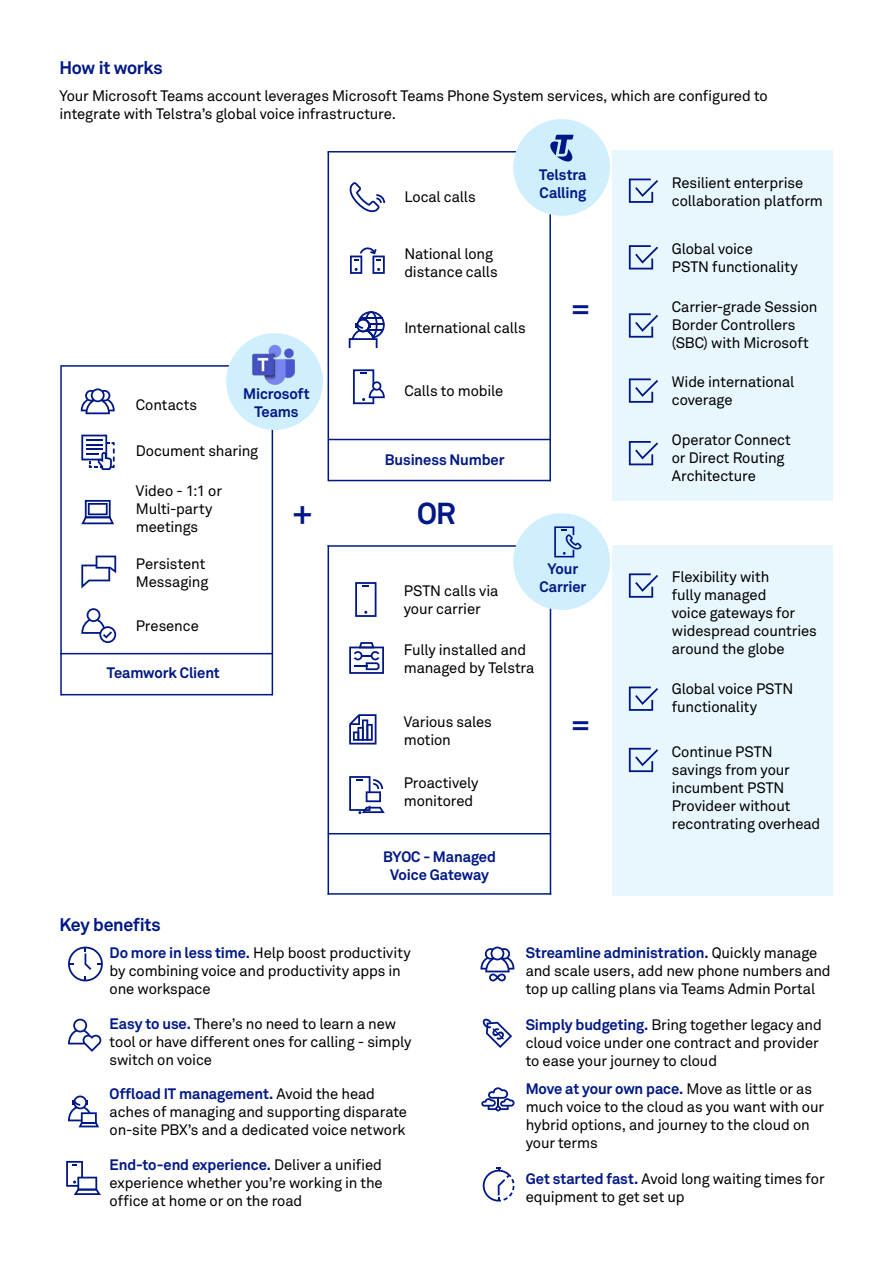
<style>
.page{position:relative;width:893px;height:1263px;background:#fff}
.page>*{position:absolute;margin:0;border:0;box-sizing:border-box;transform-origin:0 0}
.t1{font:700 30px "Telstra Akkurat";color:#001886}
.t2{font:700 18px "Telstra Akkurat";letter-spacing:-.015em;color:#001886}
.t3{font:15px/18px "Telstra Akkurat";letter-spacing:-.01em;color:#000}
.t4{font:700 15px/18px "Telstra Akkurat";letter-spacing:-.005em;color:#001886;text-align:center}
.s1{font-weight:700;color:#001886}
</style>
<div class="page">
<hr style="left:272px;top:364px;width:1px;height:331px;background:#001886">
<hr style="left:60px;top:365px;width:2px;height:330px;background:#001886">
<hr style="left:61px;top:365px;width:213px;height:2px;background:#001886">
<hr style="left:60px;top:653px;width:213px;height:1px;background:#001886">
<hr style="left:61px;top:694px;width:211px;height:1px;background:#001886">
<div style="left:226px;top:333px;width:97px;height:97px;background:#cfefff;border-radius:50%"></div>
<hr style="left:550px;top:544px;width:1px;height:351px;background:#001886">
<hr style="left:328px;top:545px;width:1px;height:350px;background:#001886">
<hr style="left:328px;top:545px;width:236px;height:2px;background:#001886">
<hr style="left:328px;top:833px;width:223px;height:1px;background:#001886">
<hr style="left:328px;top:893px;width:223px;height:2px;background:#001886">
<div style="left:513px;top:513px;width:97px;height:97px;background:#cfefff;border-radius:50%"></div>
<svg style="left:349px;top:776px;width:36px;height:38px"></svg>
<svg style="left:349px;top:714px;width:27px;height:30px"></svg>
<img style="left:236px;top:333px;width:65px;height:52px">
<div style="left:612px;top:150px;width:221px;height:351px;background:#e8f7fe"></div>
<svg style="left:629px;top:179px;width:29px;height:24px"></svg>
<svg style="left:629px;top:245px;width:29px;height:24px"></svg>
<svg style="left:629px;top:313px;width:29px;height:25px"></svg>
<svg style="left:629px;top:378px;width:29px;height:25px"></svg>
<svg style="left:629px;top:441px;width:29px;height:24px"></svg>
<hr style="left:549px;top:150px;width:2px;height:331px;background:#001886">
<hr style="left:328px;top:152px;width:1px;height:329px;background:#001886">
<hr style="left:328px;top:151px;width:224px;height:2px;background:#001886">
<hr style="left:328px;top:439px;width:223px;height:1px;background:#001886">
<hr style="left:328px;top:480px;width:223px;height:1px;background:#001886">
<div style="left:513px;top:119px;width:97px;height:97px;background:#cfefff;border-radius:50%"></div>
<div style="left:612px;top:545px;width:221px;height:351px;background:#e8f7fe"></div>
<svg style="left:629px;top:573px;width:29px;height:25px"></svg>
<svg style="left:629px;top:686px;width:29px;height:25px"></svg>
<svg style="left:629px;top:748px;width:29px;height:24px"></svg>
<svg style="left:81px;top:388px;width:34px;height:26px"></svg>
<svg style="left:81px;top:435px;width:34px;height:35px"></svg>
<svg style="left:81px;top:500px;width:33px;height:24px"></svg>
<svg style="left:81px;top:556px;width:35px;height:32px"></svg>
<svg style="left:81px;top:608px;width:35px;height:35px"></svg>
<svg style="left:349px;top:642px;width:35px;height:32px"></svg>
<svg style="left:355px;top:582px;width:21px;height:35px"></svg>
<svg style="left:353px;top:369px;width:32px;height:35px"></svg>
<svg style="left:350px;top:247px;width:35px;height:27px"></svg>
<svg style="left:349px;top:311px;width:36px;height:37px"></svg>
<svg style="left:349px;top:182px;width:36px;height:30px"></svg>
<svg style="left:554px;top:526px;width:28px;height:31px"></svg>
<svg style="left:550px;top:135px;width:23px;height:27px"></svg>
<svg style="left:68px;top:946px;width:35px;height:35px"></svg>
<svg style="left:68px;top:1019px;width:34px;height:33px"></svg>
<svg style="left:68px;top:1095px;width:31px;height:32px"></svg>
<svg style="left:66px;top:1161px;width:35px;height:34px"></svg>
<svg style="left:480px;top:946px;width:34px;height:35px"></svg>
<svg style="left:483px;top:1018px;width:29px;height:30px"></svg>
<svg style="left:481px;top:1087px;width:33px;height:24px"></svg>
<svg style="left:483px;top:1167px;width:32px;height:34px"></svg>
<p class="t2" style="left:60px;top:56px;width:105px">How it works</p>
<p class="t3" style="left:60px;top:87px;width:710px">Your Microsoft Teams account leverages Microsoft Teams Phone System services, which are configured to integrate with Telstra’s global voice infrastructure.</p>
<p class="t3" style="left:404px;top:188px;width:73px">Local calls</p>
<p class="t4" style="left:539px;top:166px;width:49px;text-align:left">Telstra<br>Calling</p>
<p class="t3" style="left:404px;top:245px;width:95px">National long distance calls</p>
<p class="t3" style="left:404px;top:319px;width:123px">International calls</p>
<h1 class="t1" style="left:570px;top:289px;width:22px">=</h1>
<p class="t3" style="left:404px;top:382px;width:100px">Calls to mobile</p>
<p class="t4" style="left:243px;top:384px;width:68px">Microsoft<br>Teams</p>
<p class="t3" style="left:136px;top:396px;width:63px">Contacts</p>
<p class="t3" style="left:136px;top:442px;width:124px">Document sharing</p>
<p class="t3" style="left:136px;top:482px;width:88px">Video - 1:1 or<br>Multi-party meetings</p>
<p class="t3" style="left:136px;top:555px;width:74px">Persistent<br>Messaging</p>
<p class="t4" style="left:385px;top:451px;width:121px">Business Number</p>
<h1 class="t1" style="left:292px;top:495px;width:22px">+</h1>
<h1 class="t1" style="left:417px;top:495px;width:40px">OR</h1>
<p class="t4" style="left:539px;top:560px;width:48px">Your<br>Carrier</p>
<p class="t3" style="left:404px;top:582px;width:96px">PSTN calls via your carrier</p>
<p class="t3" style="left:404px;top:641px;width:132px">Fully installed and managed by Telstra</p>
<p class="t3" style="left:404px;top:713px;width:90px">Various sales motion</p>
<p class="t3" style="left:404px;top:773px;width:76px">Proactively monitored</p>
<p class="t3" style="left:136px;top:616px;width:64px">Presence</p>
<p class="t4" style="left:107px;top:664px;width:114px">Teamwork Client</p>
<h1 class="t1" style="left:570px;top:705px;width:22px">=</h1>
<p class="t4" style="left:383px;top:848px;width:114px">BYOC - Managed<br>Voice Gateway</p>
<p class="t3" style="left:672px;top:173px;width:153px">Resilient enterprise collaboration platform</p>
<p class="t3" style="left:672px;top:240px;width:127px">Global voice<br>PSTN functionality</p>
<p class="t3" style="left:672px;top:298px;width:147px">Carrier-grade Session<br>Border Controllers (SBC) with Microsoft</p>
<p class="t3" style="left:672px;top:373px;width:124px">Wide international coverage</p>
<p class="t3" style="left:672px;top:431px;width:120px">Operator Connect or Direct Routing<br>Architecture</p>
<p class="t3" style="left:672px;top:568px;width:146px">Flexibility with<br>fully managed<br>voice gateways for widespread countries around the globe</p>
<p class="t3" style="left:672px;top:680px;width:123px">Global voice PSTN functionality</p>
<p class="t3" style="left:672px;top:743px;width:150px">Continue PSTN savings from your incumbent PSTN<br>Provideer without recontrating overhead</p>
<p class="t2" style="left:60px;top:913px;width:103px">Key benefits</p>
<p class="t3" style="left:110px;top:944px;width:303px"><span class="s1">Do more in less time.</span> Help boost productivity by combining voice and productivity apps in one workspace</p>
<p class="t3" style="left:110px;top:1015px;width:303px"><span class="s1">Easy to use.</span> There’s no need to learn a new tool or have different ones for calling - simply switch on voice</p>
<p class="t3" style="left:110px;top:1085px;width:299px"><span class="s1">Offload IT management.</span> Avoid the head aches of managing and supporting disparate on-site PBX’s and a dedicated voice network</p>
<p class="t3" style="left:110px;top:1155px;width:275px;text-align:justify"><span class="s1">End-to-end experience.</span> Deliver a unified experience whether you’re working in the office at home or on the road</p>
<p class="t3" style="left:526px;top:944px;width:306px"><span class="s1">Streamline administration.</span> Quickly manage and scale users, add new phone numbers and top up calling plans via Teams Admin Portal</p>
<p class="t3" style="left:526px;top:1016px;width:298px"><span class="s1">Simply budgeting.</span> Bring together legacy and cloud voice under one contract and provider to ease your journey to cloud</p>
<p class="t3" style="left:526px;top:1079px;width:300px"><span class="s1">Move at your own pace.</span> Move as little or as much voice to the cloud as you want with our hybrid options, and journey to the cloud on your terms</p>
<p class="t3" style="left:526px;top:1169px;width:300px"><span class="s1">Get started fast.</span> Avoid long waiting times for equipment to get set up</p>
</div>
